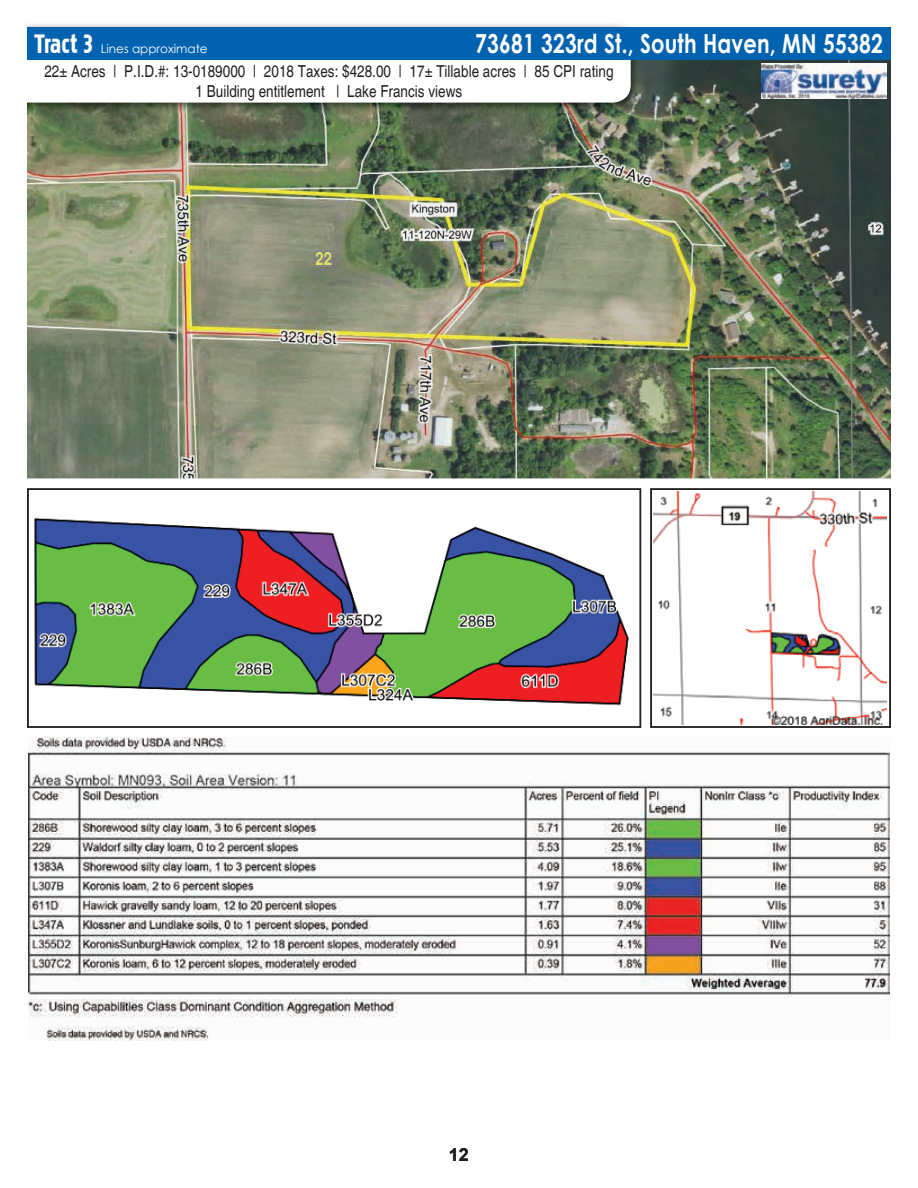
<style>
.page{position:relative;width:918px;height:1188px;background:#fff}
.page>*{position:absolute;margin:0;border:0;box-sizing:border-box;transform-origin:0 0}
.t1{font:33px "Pakenham";letter-spacing:-.015em;color:#fff}
.t2{font:700 26.25px "Century Gothic";letter-spacing:.01em;color:#fff;scale:.8 1}
.t3{font:700 18px "Arial";color:#231f20}
.t4{font:700 condensed 18px "Helvetica";color:#e3e563}
.t5{font:condensed 16.5px/19.8px "Helvetica";color:#231f20;text-align:center}
.t6{font:12px "Century Gothic";color:#fff}
</style>
<div class="page">
<img style="left:27px;top:59px;width:864px;height:419px">
<img style="left:27px;top:59px;width:613px;height:53px">
<svg style="left:27px;top:59px;width:604px;height:44px"></svg>
<div style="left:27px;top:27px;width:864px;height:32px;background:#0162b0"></div>
<img style="left:762px;top:63px;width:124px;height:36px">
<svg style="left:313px;top:249px;width:22px;height:19px"></svg>
<img style="left:34px;top:517px;width:595px;height:189px">
<div style="left:27px;top:488px;width:614px;height:240px;border:2px solid #231f20"></div>
<img style="left:654px;top:492px;width:232px;height:233px">
<div style="left:650px;top:488px;width:241px;height:240px;border:2px solid #231f20"></div>
<img style="left:29px;top:738px;width:861px;height:302px">
<h1 class="t1" style="left:34px;top:29px;width:61px">Tract 3</h1>
<p class="t6" style="left:101px;top:41px;width:108px">Lines approximate</p>
<h2 class="t2" style="left:475px;top:24px;width:511px">73681 323rd St., South Haven, MN 55382</h2>
<p class="t5" style="left:44px;top:60px;width:571px">22± Acres | P.I.D.#: 13-0189000 | 2018 Taxes: $428.00 | 17± Tillable acres | 85 CPI rating<br>1 Building entitlement | Lake Francis views</p>
<p class="t4" style="left:316px;top:248px;width:18px">22</p>
<p class="t3" style="left:449px;top:1143px;width:22px">12</p>
</div>
